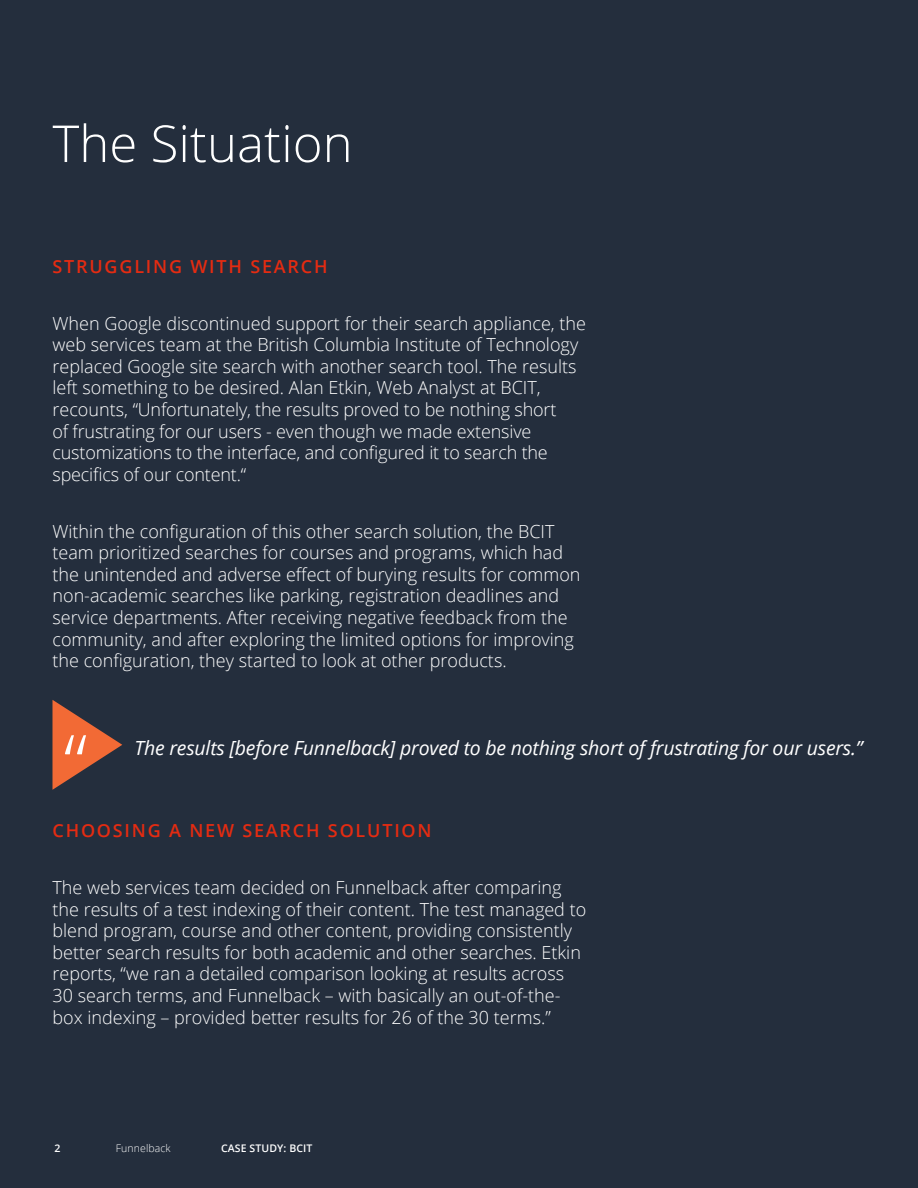
<style>
.page{position:relative;width:918px;height:1188px;background:#242e3d}
.page>*{position:absolute;margin:0;border:0;box-sizing:border-box;transform-origin:0 0}
.t1{font:300 51px "Open Sans";color:#fff}
.t2{font:italic 19.5px "Open Sans";letter-spacing:-.01em;color:#fff}
.t3{font:300 18px/21.6px "Open Sans";color:#fff}
.t4{font:600 18px "Open Sans";letter-spacing:.1em;color:#e42b12}
.t5{font:600 10.5px "Open Sans";letter-spacing:.01em;color:#fff}
.t6{font:300 10.5px "Open Sans";letter-spacing:.01em;color:#fff}
</style>
<div class="page">
<svg style="left:52px;top:700px;width:70px;height:90px"></svg>
<p class="t1" style="left:52px;top:109px;width:302px">The Situation</p>
<p class="t4" style="left:52px;top:254px;width:277px">STRUGGLING WITH SEARCH</p>
<p class="t3" style="left:52px;top:312px;width:535px">When Google discontinued support for their search appliance, the web services team at the British Columbia Institute of Technology replaced Google site search with another search tool. The results left something to be desired. Alan Etkin, Web Analyst at BCIT, recounts, “Unfortunately, the results proved to be nothing short<br>of frustrating for our users - even though we made extensive customizations to the interface, and configured it to search the specifics of our content.“</p>
<p class="t3" style="left:52px;top:520px;width:530px">Within the configuration of this other search solution, the BCIT team prioritized searches for courses and programs, which had the unintended and adverse effect of burying results for common non-academic searches like parking, registration deadlines and service departments. After receiving negative feedback from the community, and after exploring the limited options for improving the configuration, they started to look at other products.</p>
<p class="t2" style="left:135px;top:734px;width:730px">The results [before Funnelback] proved to be nothing short of frustrating for our users.”</p>
<p class="t4" style="left:52px;top:818px;width:381px">CHOOSING A NEW SEARCH SOLUTION</p>
<p class="t3" style="left:52px;top:876px;width:535px">The web services team decided on Funnelback after comparing the results of a test indexing of their content. The test managed to blend program, course and other content, providing consistently better search results for both academic and other searches. Etkin reports, “we ran a detailed comparison looking at results across 30 search terms, and Funnelback – with basically an out-of-the&shy;box indexing – provided better results for 26 of the 30 terms.”</p>
<p class="t5" style="left:55px;top:1141px;width:7px">2</p>
<p class="t6" style="left:116px;top:1141px;width:56px">Funnelback</p>
<p class="t5" style="left:221px;top:1141px;width:93px">CASE STUDY: BCIT</p>
</div>
